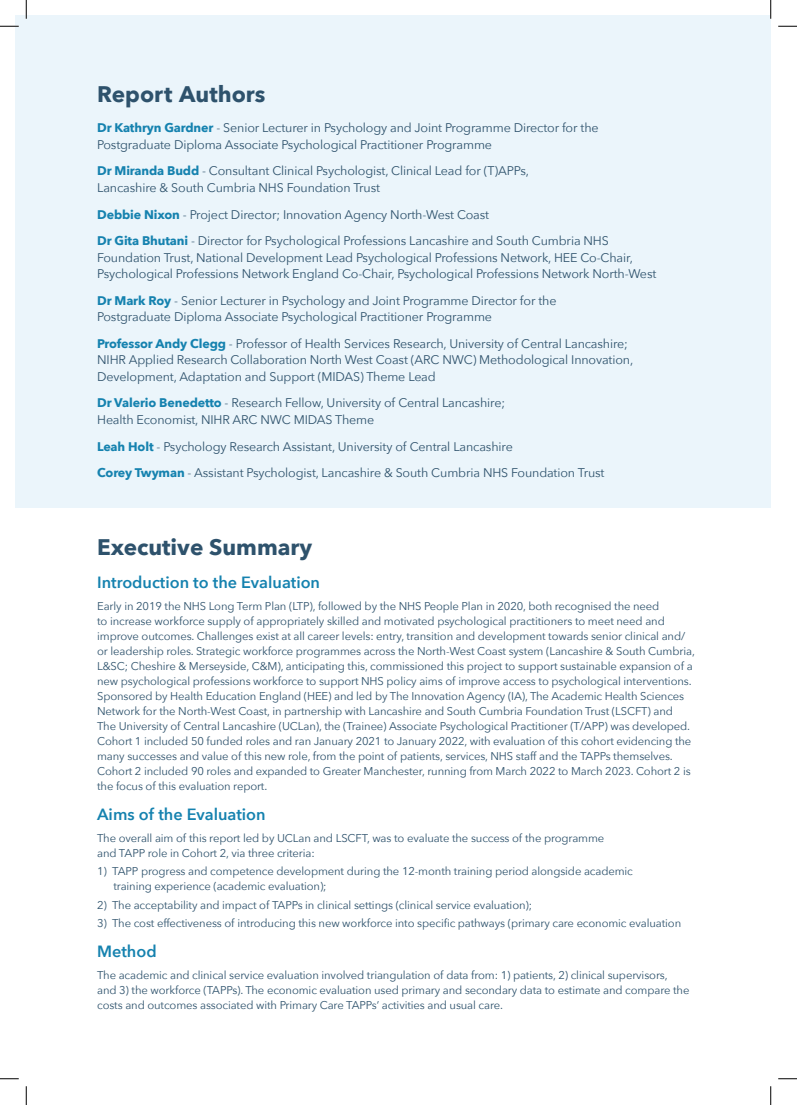
<style>
.page{position:relative;width:797px;height:1105px;background:#fff}
.page>*{position:absolute;margin:0;border:0;box-sizing:border-box;transform-origin:0 0}
.Avenir_Next_Smaller{font:700 22.5px "Avenir Next";color:#2e526c}
.Avenir_Next_Smaller-2{font:600 16.25px "Avenir Next";color:#1582af}
.Avenir_Next_Body{font:12.5px/16.2px "Avenir Next";letter-spacing:-.01em;color:#2e526c}
.Avenir_Next_Body-2{font:11.25px/15px "Avenir Next";letter-spacing:-.01em;color:#2e526c}
.Body_Tab{font:11.25px/15px "Avenir Next";letter-spacing:-.01em;color:#2e526c}
.s1{font-weight:700;color:#1582af}
</style>
<div class="page">
<div style="left:16px;top:16px;width:754px;height:492px;background:#ebf5fb"></div>
<svg style="left:0;top:25px;width:19px;height:2px"></svg>
<svg style="left:778px;top:25px;width:19px;height:2px"></svg>
<svg style="left:0;top:1078px;width:19px;height:1px"></svg>
<svg style="left:778px;top:1078px;width:19px;height:1px"></svg>
<svg style="left:25px;top:0;width:2px;height:19px"></svg>
<svg style="left:25px;top:1086px;width:2px;height:19px"></svg>
<svg style="left:770px;top:0;width:1px;height:19px"></svg>
<svg style="left:770px;top:1086px;width:1px;height:19px"></svg>
<p class="Avenir_Next_Smaller" style="left:97px;top:75px;width:170px">Report Authors</p>
<p class="Avenir_Next_Body" style="left:97px;top:119px;width:503px"><span class="s1">Dr Kathryn Gardner</span> - Senior Lecturer in Psychology and Joint Programme Director for the<br>Postgraduate Diploma Associate Psychological Practitioner Programme</p>
<p class="Avenir_Next_Body" style="left:97px;top:162px;width:433px"><span class="s1">Dr Miranda Budd</span> - Consultant Clinical Psychologist, Clinical Lead for (T)APPs,<br>Lancashire &amp; South Cumbria NHS Foundation Trust</p>
<p class="Avenir_Next_Body" style="left:97px;top:206px;width:393px"><span class="s1">Debbie Nixon</span> - Project Director; Innovation Agency North-West Coast</p>
<p class="Avenir_Next_Body" style="left:97px;top:232px;width:560px"><span class="s1">Dr Gita Bhutani</span> - Director for Psychological Professions Lancashire and South Cumbria NHS<br>Foundation Trust, National Development Lead Psychological Professions Network, HEE Co-Chair,<br>Psychological Professions Network England Co-Chair, Psychological Professions Network North-West</p>
<p class="Avenir_Next_Body" style="left:97px;top:292px;width:461px"><span class="s1">Dr Mark Roy</span> - Senior Lecturer in Psychology and Joint Programme Director for the<br>Postgraduate Diploma Associate Psychological Practitioner Programme</p>
<p class="Avenir_Next_Body" style="left:97px;top:335px;width:537px"><span class="s1">Professor Andy Clegg</span> - Professor of Health Services Research, University of Central Lancashire;<br>NIHR Applied Research Collaboration North West Coast (ARC NWC) Methodological Innovation,<br>Development, Adaptation and Support (MIDAS) Theme Lead</p>
<p class="Avenir_Next_Body" style="left:97px;top:394px;width:409px"><span class="s1">Dr Valerio Benedetto</span> - Research Fellow, University of Central Lancashire;<br>Health Economist, NIHR ARC NWC MIDAS Theme</p>
<p class="Avenir_Next_Body" style="left:97px;top:437px;width:417px"><span class="s1">Leah Holt</span> - Psychology Research Assistant, University of Central Lancashire</p>
<p class="Avenir_Next_Body" style="left:97px;top:464px;width:509px"><span class="s1">Corey Twyman</span> - Assistant Psychologist, Lancashire &amp; South Cumbria NHS Foundation Trust</p>
<p class="Avenir_Next_Smaller" style="left:97px;top:528px;width:216px">Executive Summary</p>
<p class="Avenir_Next_Smaller-2" style="left:97px;top:568px;width:224px">Introduction to the Evaluation</p>
<p class="Avenir_Next_Body-2" style="left:97px;top:598px;width:599px">Early in 2019 the NHS Long Term Plan (LTP), followed by the NHS People Plan in 2020, both recognised the need<br>to increase workforce supply of appropriately skilled and motivated psychological practitioners to meet need and improve outcomes. Challenges exist at all career levels: entry, transition and development towards senior clinical and/ or leadership roles. Strategic workforce programmes across the North-West Coast system (Lancashire &amp; South Cumbria, L&amp;SC; Cheshire &amp; Merseyside, C&amp;M), anticipating this, commissioned this project to support sustainable expansion of a new psychological professions workforce to support NHS policy aims of improve access to psychological interventions.<br>Sponsored by Health Education England (HEE) and led by The Innovation Agency (IA), The Academic Health Sciences Network for the North-West Coast, in partnership with Lancashire and South Cumbria Foundation Trust (LSCFT) and<br>The University of Central Lancashire (UCLan), the (Trainee) Associate Psychological Practitioner (T/APP) was developed.<br>Cohort 1 included 50 funded roles and ran January 2021 to January 2022, with evaluation of this cohort evidencing the many successes and value of this new role, from the point of patients, services, NHS staff and the TAPPs themselves.<br>Cohort 2 included 90 roles and expanded to Greater Manchester, running from March 2022 to March 2023. Cohort 2 is the focus of this evaluation report.</p>
<p class="Avenir_Next_Smaller-2" style="left:97px;top:800px;width:170px">Aims of the Evaluation</p>
<p class="Avenir_Next_Body-2" style="left:97px;top:830px;width:508px">The overall aim of this report led by UCLan and LSCFT, was to evaluate the success of the programme and TAPP role in Cohort 2, via three criteria:</p>
<p class="Body_Tab" style="left:113px;top:863px;width:521px;text-indent:-16px">1) TAPP progress and competence development during the 12-month training period alongside academic training experience (academic evaluation);</p>
<p class="Body_Tab" style="left:97px;top:897px;width:436px">2) The acceptability and impact of TAPPs in clinical settings (clinical service evaluation);</p>
<p class="Body_Tab" style="left:97px;top:915px;width:585px">3) The cost effectiveness of introducing this new workforce into specific pathways (primary care economic evaluation</p>
<p class="Avenir_Next_Smaller-2" style="left:97px;top:937px;width:61px">Method</p>
<p class="Avenir_Next_Body-2" style="left:97px;top:967px;width:593px">The academic and clinical service evaluation involved triangulation of data from: 1) patients, 2) clinical supervisors, and 3) the workforce (TAPPs). The economic evaluation used primary and secondary data to estimate and compare the costs and outcomes associated with Primary Care TAPPs’ activities and usual care.</p>
</div>
